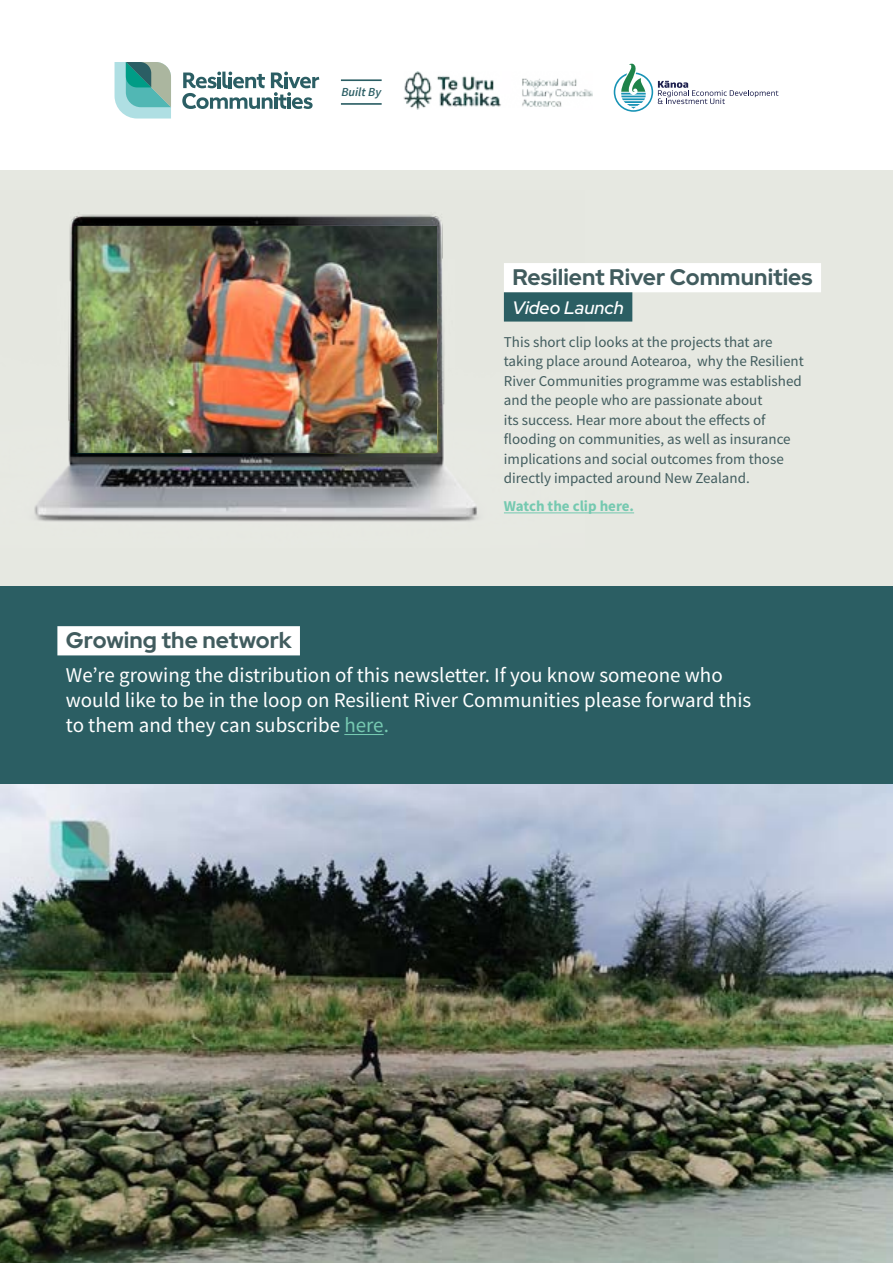
<style>
.page{position:relative;width:893px;height:1263px;background:#fff}
.page>*{position:absolute;margin:0;border:0;box-sizing:border-box;transform-origin:0 0}
.t1{font:300 22.5px "Red Hat Display";letter-spacing:.005em;color:#415c5e}
.t2{font:21px/25.2px "Source Sans Pro";color:#fff}
.t3{font:italic 300 18px "Red Hat Display";color:#fff}
.t4{font:15px/19.5px "Source Sans Pro";color:#415c5e}
.t5{font:700 15px "Source Sans Pro";color:#75c9b0}
.t6{font:italic 600 12.3px "Source Sans Pro";color:#2b5e64}
.s1{color:#76c9b1}
</style>
<div class="page">
<svg style="left:182px;top:72px;width:137px;height:37px"></svg>
<svg style="left:115px;top:62px;width:56px;height:57px;background:#82bdb7"></svg>
<img style="left:403px;top:71px;width:189px;height:38px">
<hr style="left:341px;top:79px;width:41px;height:2px;background:#2b5e64">
<hr style="left:341px;top:103px;width:41px;height:2px;background:#2b5e64">
<svg style="left:614px;top:63px;width:164px;height:49px"></svg>
<img style="left:0;top:784px;width:893px;height:479px">
<div style="left:0;top:170px;width:893px;height:614px;background:#e6e8e1"></div>
<div style="left:0;top:586px;width:893px;height:198px;background:#2b5e63"></div>
<img style="left:34px;top:214px;width:550px;height:308px">
<hr style="left:504px;top:512px;width:130px;height:1px;background:#75c9b0">
<div style="left:57px;top:626px;width:243px;height:29px;background:#fff"></div>
<hr style="left:344px;top:734px;width:40px;height:1px;background:#76c9b1">
<div style="left:504px;top:263px;width:317px;height:29px;background:#fff"></div>
<div style="left:504px;top:292px;width:128px;height:30px;background:#2b5e63"></div>
<img style="left:75px;top:227px;width:362px;height:225px">
<p class="t6" style="left:341px;top:84px;width:41px">Built By</p>
<h1 class="t1" style="left:512px;top:263px;width:302px">Resilient River Communities</h1>
<p class="t3" style="left:512px;top:296px;width:113px">Video Launch</p>
<p class="t4" style="left:504px;top:332px;width:301px">This short clip looks at the projects that are taking place around Aotearoa, why the Resilient River Communities programme was established and the people who are passionate about<br>its success. Hear more about the effects of flooding on communities, as well as insurance implications and social outcomes from those directly impacted around New Zealand.</p>
<p class="t5" style="left:504px;top:496px;width:132px">Watch the clip here.</p>
<h1 class="t1" style="left:66px;top:626px;width:227px">Growing the network</h1>
<h2 class="t2" style="left:66px;top:662px;width:687px">We’re growing the distribution of this newsletter. If you know someone who would like to be in the loop on Resilient River Communities please forward this to them and they can subscribe <span class="s1">here.</span></h2>
</div>
